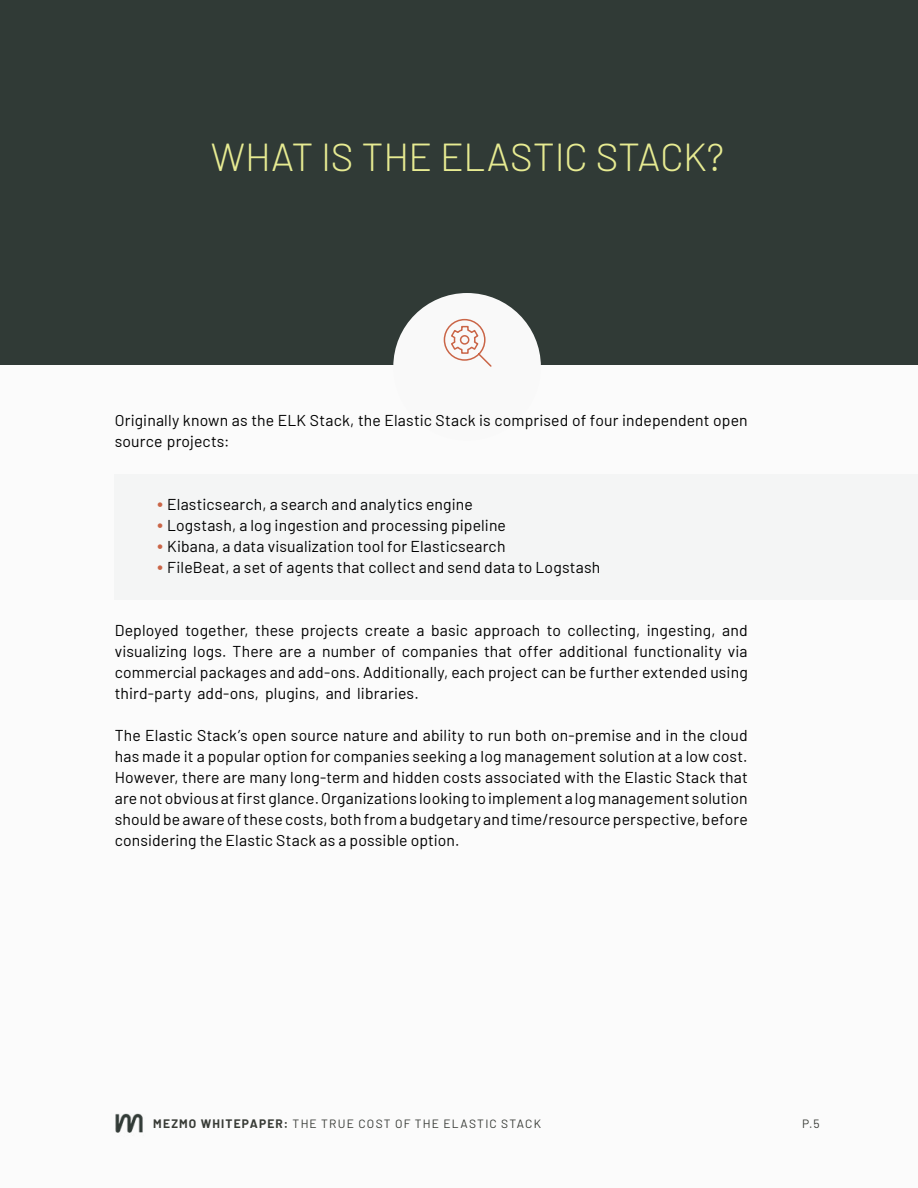
<style>
.page{position:relative;width:918px;height:1188px;background:#fbfbfb}
.page>*{position:absolute;margin:0;border:0;box-sizing:border-box;transform-origin:0 0}
.t1{font:300 39px "Barlow";letter-spacing:-.005em;color:#e7eb92}
.t2{font:15.75px/21px "Barlow";letter-spacing:.01em;color:#000;text-align:justify}
.t3{font:12px "Barlow";letter-spacing:.105em;color:#383b36}
.s1{font-size:19.5px;color:#ca6547}
.s2{font-weight:700}
</style>
<div class="page">
<div style="left:115px;top:474px;width:803px;height:126px;background:#f4f5f5"></div>
<div style="left:0;top:0;width:918px;height:364px;background:#303a36"></div>
<div style="left:393px;top:293px;width:148px;height:148px;background:#f9f9f9;border-radius:50%"></div>
<svg style="left:443px;top:318px;width:49px;height:49px"></svg>
<img style="left:115px;top:1113px;width:28px;height:20px">
<h1 class="t1" style="left:211px;top:129px;width:515px">WHAT IS THE ELASTIC STACK?</h1>
<p class="t2" style="left:115px;top:409px;width:634px">Originally known as the ELK Stack, the Elastic Stack is comprised of four independent open source projects:</p>
<p class="t2" style="left:157px;top:493px;width:317px"><span class="s1">•</span> Elasticsearch, a search and analytics engine</p>
<p class="t2" style="left:157px;top:514px;width:350px"><span class="s1">•</span> Logstash, a log ingestion and processing pipeline</p>
<p class="t2" style="left:157px;top:535px;width:350px"><span class="s1">•</span> Kibana, a data visualization tool for Elasticsearch</p>
<p class="t2" style="left:157px;top:556px;width:445px"><span class="s1">•</span> FileBeat, a set of agents that collect and send data to Logstash</p>
<p class="t2" style="left:115px;top:619px;width:635px">Deployed together, these projects create a basic approach to collecting, ingesting, and visualizing logs. There are a number of companies that offer additional functionality via commercial packages and add-ons. Additionally, each project can be further extended using third-party add-ons, plugins, and libraries.</p>
<p class="t2" style="left:115px;top:724px;width:635px">The Elastic Stack’s open source nature and ability to run both on-premise and in the cloud has made it a popular option for companies seeking a log management solution at a low cost.<br>However, there are many long-term and hidden costs associated with the Elastic Stack that are not obvious at first glance. Organizations looking to implement a log management solution should be aware of these costs, both from a budgetary and time/resource perspective, before considering the Elastic Stack as a possible option.</p>
<p class="t3" style="left:153px;top:1115px;width:389px"><span class="s2">MEZMO WHITEPAPER:</span> THE TRUE COST OF THE ELASTIC STACK</p>
<p class="t3" style="left:802px;top:1115px;width:19px">P.5</p>
</div>
